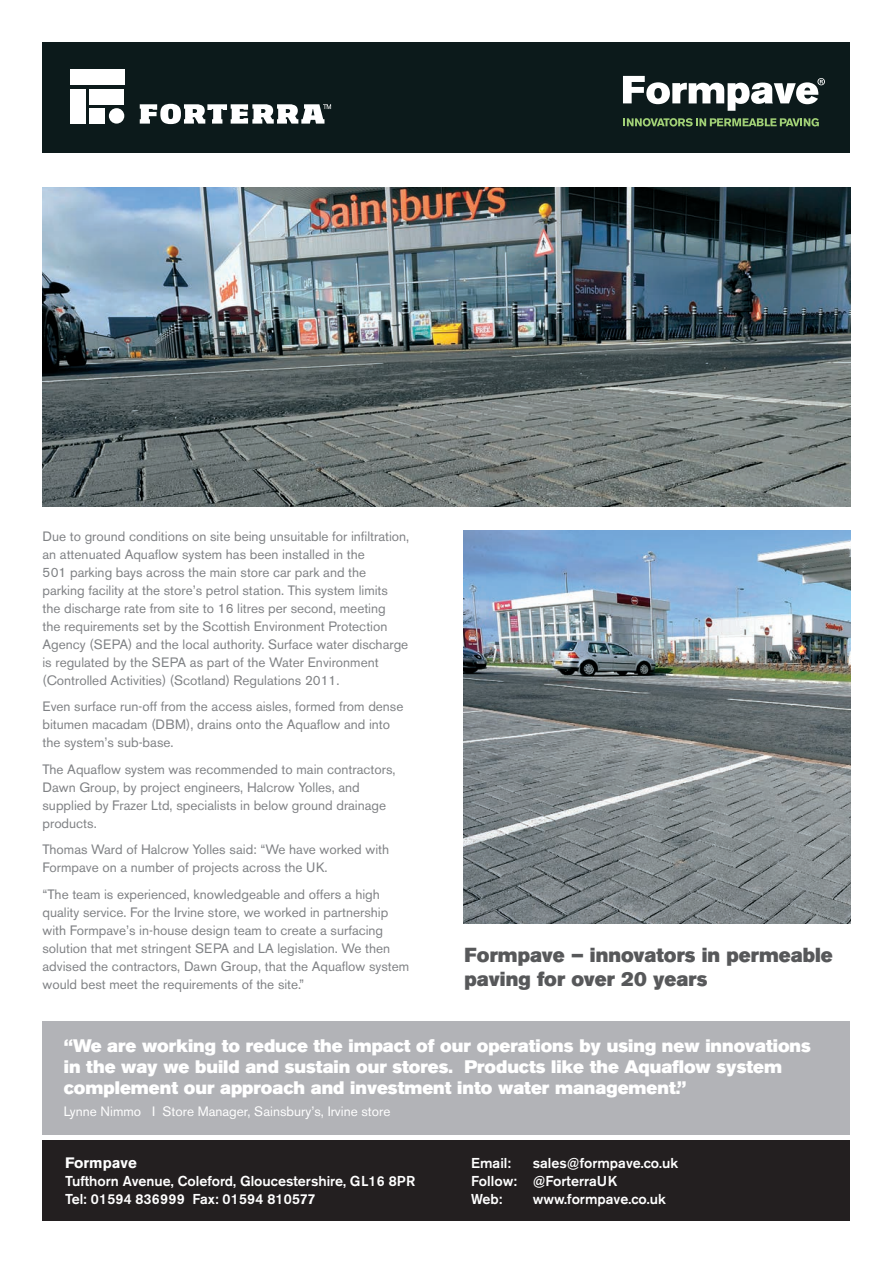
<style>
.page{position:relative;width:893px;height:1263px;background:#fff}
.page>*{position:absolute;margin:0;border:0;box-sizing:border-box;transform-origin:0 0}
.t1{font:20.1px/23.5px "Akzidenz Grotesk BE Super";color:#57585a}
.t2{font:18px/21px "Akzidenz Grotesk BE Super";color:#fff}
.t3{font:700 15px "Akzidenz Grotesk BE";color:#fff}
.t4{font:500 14.25px/18px "Akzidenz Grotesk BE";color:#fff}
.t5{font:13.5px/18px "Akzidenz Grotesk BE";color:#808285}
.t6{font:13.5px "Akzidenz Grotesk BE";color:#fff}
</style>
<div class="page">
<div style="left:43px;top:1022px;width:807px;height:113px;background:#b2b3b7"></div>
<img style="left:43px;top:187px;width:807px;height:319px">
<img style="left:463px;top:530px;width:387px;height:394px">
<div style="left:43px;top:1140px;width:807px;height:80px;background:#231f20"></div>
<div style="left:43px;top:43px;width:807px;height:110px;background:#0c1a1b"></div>
<svg style="left:140px;top:104px;width:191px;height:20px"></svg>
<div style="left:70px;top:70px;width:54px;height:15px;background:#fff"></div>
<div style="left:70px;top:89px;width:16px;height:35px;background:#fff"></div>
<div style="left:90px;top:89px;width:34px;height:15px;background:#fff"></div>
<div style="left:109px;top:108px;width:15px;height:16px;background:#fff;border-radius:50%"></div>
<div style="left:90px;top:108px;width:15px;height:16px;background:#fff"></div>
<svg style="left:623px;top:76px;width:202px;height:35px"></svg>
<svg style="left:623px;top:118px;width:196px;height:8px"></svg>
<p class="t5" style="left:43px;top:527px;width:368px">Due to ground conditions on site being unsuitable for infiltration, an attenuated Aquaflow system has been installed in the<br>501 parking bays across the main store car park and the parking facility at the store’s petrol station. This system limits the discharge rate from site to 16 litres per second, meeting<br>the requirements set by the Scottish Environment Protection Agency (SEPA) and the local authority. Surface water discharge is regulated by the SEPA as part of the Water Environment (Controlled Activities) (Scotland) Regulations 2011.</p>
<p class="t5" style="left:43px;top:697px;width:362px">Even surface run-off from the access aisles, formed from dense bitumen macadam (DBM), drains onto the Aquaflow and into the system’s sub-base.</p>
<p class="t5" style="left:43px;top:760px;width:355px">The Aquaflow system was recommended to main contractors, Dawn Group, by project engineers, Halcrow Yolles, and supplied by Frazer Ltd, specialists in below ground drainage products.</p>
<p class="t5" style="left:43px;top:840px;width:348px">Thomas Ward of Halcrow Yolles said: “We have worked with<br>Formpave on a number of projects across the UK.</p>
<p class="t5" style="left:43px;top:885px;width:368px">“The team is experienced, knowledgeable and offers a high quality service. For the Irvine store, we worked in partnership with Formpave’s in-house design team to create a surfacing solution that met stringent SEPA and LA legislation. We then advised the contractors, Dawn Group, that the Aquaflow system would best meet the requirements of the site.”</p>
<h1 class="t1" style="left:465px;top:944px;width:370px">Formpave – innovators in permeable paving for over 20 years</h1>
<h2 class="t2" style="left:64px;top:1035px;width:749px">“We are working to reduce the impact of our operations by using new innovations in the way we build and sustain our stores. Products like the Aquaflow system complement our approach and investment into water management.”</h2>
<p class="t6" style="left:64px;top:1104px;width:328px">Lynne Nimmo I Store Manager, Sainsbury’s, Irvine store</p>
<p class="t3" style="left:65px;top:1154px;width:73px">Formpave</p>
<p class="t4" style="left:65px;top:1172px;width:351px">Tufthorn Avenue, Coleford, Gloucestershire, GL16 8PR<br>Tel: 01594 836999 Fax: 01594 810577</p>
<p class="t4" style="left:471px;top:1154px;width:208px;text-indent:62px">sales@formpave.co.uk<br>Follow: @ForterraUK<br>Web:</p>
<p class="t4" style="left:471px;top:1154px;width:41px">Email:</p>
<p class="t4" style="left:533px;top:1190px;width:134px">www.formpave.co.uk</p>
</div>
